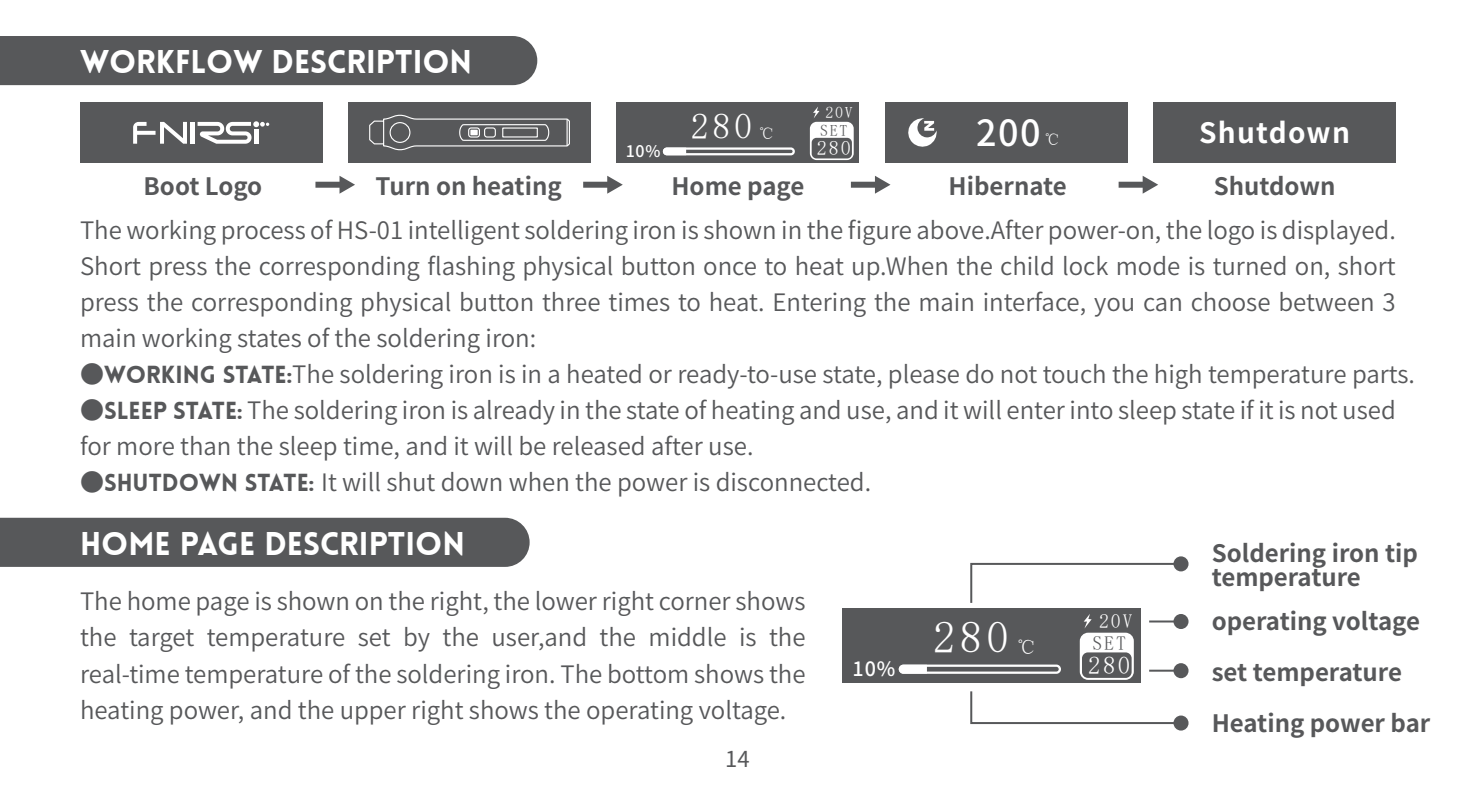
<style>
.page{position:relative;width:1475px;height:794px;background:#fff}
.page>*{position:absolute;margin:0;border:0;box-sizing:border-box;transform-origin:0 0}
.t1{font:44.4px "Sim Sun";color:#fff}
.t2{font:36px "Sim Sun";color:#fff}
.t3{font:500 36px "Noto Sans Hans";color:#fff}
.t4{font:900 32px "Lovelo";color:#fff}
.t5{font:700 28px "Source Han Sans CN";letter-spacing:.045em;color:#fff}
.t6{font:24.8px "Sim Sun";color:#fff}
.t7{font:24px/36px "Source Han Sans CN";color:#57585a;text-align:justify}
.t8{font:700 24px/24px "Source Han Sans CN";color:#57585a}
.t9{font:22px "Source Han Sans CN";color:#57585a}
.t10{font:20px "Sim Sun";color:#fff}
.t11{font:19.6px "Sim Sun";color:#fff}
.t12{font:500 19.6px "Noto Sans Hans";color:#fff}
.t13{font:19.6px "Sim Sun";color:#57585a}
.t14{font:16px "Sim Sun";color:#fff}
.t15{font:500 16px "Noto Sans Hans";color:#fff}
.t16{font:16px "Sim Sun";color:#57585a}
.s1{font-family:"Lovelo";font-weight:900}
</style>
<div class="page">
<div style="left:0;top:36px;width:537px;height:49px;background:#57585a"></div>
<div style="left:1153px;top:102px;width:242px;height:61px;background:#57585a"></div>
<div style="left:80px;top:102px;width:242px;height:61px;background:#57585a"></div>
<svg style="left:133px;top:122px;width:54px;height:22px"></svg>
<hr style="left:191px;top:122px;width:4px;height:22px;background:#fff">
<svg style="left:197px;top:121px;width:72px;height:23px"></svg>
<div style="left:616px;top:102px;width:243px;height:61px;background:#57585a"></div>
<div style="left:662px;top:147px;width:132px;height:8px;border:2px solid #fff;border-radius:3px"></div>
<svg style="left:662px;top:147px;width:25px;height:9px"></svg>
<div style="left:809px;top:122px;width:44px;height:38px;background:#fff;border-radius:7px"></div>
<div style="left:811px;top:138px;width:40px;height:20px;background:#57585a;border-radius:5px"></div>
<svg style="left:813px;top:107px;width:6px;height:11px"></svg>
<div style="left:315px;top:182px;width:27px;height:6px;background:#57585a"></div>
<svg style="left:339px;top:176px;width:16px;height:18px"></svg>
<div style="left:583px;top:182px;width:26px;height:6px;background:#57585a"></div>
<svg style="left:607px;top:176px;width:15px;height:18px"></svg>
<div style="left:850px;top:182px;width:27px;height:6px;background:#57585a"></div>
<svg style="left:874px;top:176px;width:16px;height:18px"></svg>
<div style="left:1118px;top:182px;width:27px;height:6px;background:#57585a"></div>
<svg style="left:1142px;top:176px;width:15px;height:18px"></svg>
<div style="left:885px;top:102px;width:242px;height:61px;background:#57585a"></div>
<svg style="left:908px;top:118px;width:29px;height:29px"></svg>
<div style="left:348px;top:102px;width:242px;height:61px;background:#57585a"></div>
<svg style="left:369px;top:114px;width:201px;height:37px"></svg>
<div style="left:0;top:518px;width:529px;height:49px;background:#57585a"></div>
<svg style="left:970px;top:562px;width:213px;height:41px"></svg>
<div style="left:1173px;top:556px;width:15px;height:15px;background:#57585a;border-radius:50%"></div>
<svg style="left:970px;top:691px;width:203px;height:34px"></svg>
<div style="left:1173px;top:715px;width:15px;height:15px;background:#57585a;border-radius:50%"></div>
<hr style="left:1148px;top:620px;width:33px;height:2px;background:#57585a">
<div style="left:1173px;top:614px;width:15px;height:15px;background:#57585a;border-radius:50%"></div>
<hr style="left:1148px;top:669px;width:33px;height:2px;background:#57585a">
<div style="left:1173px;top:663px;width:15px;height:15px;background:#57585a;border-radius:50%"></div>
<div style="left:841px;top:608px;width:299px;height:75px;background:#57585a"></div>
<div style="left:898px;top:664px;width:162px;height:10px;border:2px solid #fff;border-radius:3px"></div>
<svg style="left:898px;top:664px;width:29px;height:10px"></svg>
<div style="left:1079px;top:632px;width:54px;height:48px;background:#fff;border-radius:8px"></div>
<div style="left:1081px;top:652px;width:50px;height:26px;background:#57585a;border-radius:6px"></div>
<svg style="left:1084px;top:614px;width:7px;height:14px"></svg>
<h3 class="t4" style="left:80px;top:43px;width:393px">WORKFLOW DESCRIPTION</h3>
<p class="t14" style="left:825px;top:104px;width:29px">20V</p>
<h2 class="t2" style="left:690px;top:108px;width:63px">280</h2>
<h2 class="t3" style="left:975px;top:112px;width:66px">200</h2>
<p class="t14" style="left:758px;top:125px;width:17px">℃</p>
<p class="t5" style="left:1198px;top:117px;width:152px">Shutdown</p>
<p class="t16" style="left:820px;top:122px;width:29px">SET</p>
<p class="t14" style="left:1044px;top:132px;width:17px">℃</p>
<p class="t15" style="left:625px;top:142px;width:36px">10%</p>
<p class="t10" style="left:816px;top:138px;width:35px">280</p>
<p class="t8" style="left:144px;top:174px;width:120px">Boot Logo</p>
<p class="t8" style="left:375px;top:174px;width:188px">Turn on heating</p>
<p class="t8" style="left:671px;top:174px;width:134px">Home page</p>
<p class="t8" style="left:948px;top:174px;width:120px">Hibernate</p>
<p class="t8" style="left:1213px;top:174px;width:123px">Shutdown</p>
<p class="t7" style="left:80px;top:213px;width:1316px">The working process of HS-01 intelligent soldering iron is shown in the figure above.After power-on, the logo is displayed.<br>Short press the corresponding flashing physical button once to heat up.When the child lock mode is turned on, short press the corresponding physical button three times to heat. Entering the main interface, you can choose between 3 main working states of the soldering iron:</p>
<p class="t7" style="left:80px;top:357px;width:1336px">●<span class="s1">WORKING STATE:</span>The soldering iron is in a heated or ready-to-use state, please do not touch the high temperature parts.</p>
<p class="t7" style="left:80px;top:393px;width:1316px">●<span class="s1">SLEEP STATE:</span> The soldering iron is already in the state of heating and use, and it will enter into sleep state if it is not used for more than the sleep time, and it will be released after use.</p>
<p class="t7" style="left:80px;top:465px;width:792px">●<span class="s1">SHUTDOWN STATE:</span> It will shut down when the power is disconnected.</p>
<h3 class="t4" style="left:80px;top:525px;width:386px">HOME PAGE DESCRIPTION</h3>
<p class="t8" style="left:1211px;top:542px;width:208px">Soldering iron tip temperature</p>
<p class="t8" style="left:1211px;top:609px;width:210px">operating voltage</p>
<p class="t7" style="left:80px;top:584px;width:727px">The home page is shown on the right, the lower right corner shows the target temperature set by the user,and the middle is the real-time temperature of the soldering iron. The bottom shows the heating power, and the upper right shows the operating voltage.</p>
<p class="t11" style="left:1098px;top:611px;width:35px">20V</p>
<h1 class="t1" style="left:932px;top:615px;width:77px">280</h1>
<p class="t13" style="left:1092px;top:633px;width:35px">SET</p>
<p class="t11" style="left:1016px;top:637px;width:21px">℃</p>
<p class="t12" style="left:852px;top:658px;width:44px">10%</p>
<p class="t6" style="left:1088px;top:652px;width:43px">280</p>
<p class="t8" style="left:1211px;top:660px;width:192px">set temperature</p>
<p class="t8" style="left:1211px;top:711px;width:220px">Heating power bar</p>
<p class="t9" style="left:725px;top:747px;width:26px">14</p>
</div>
